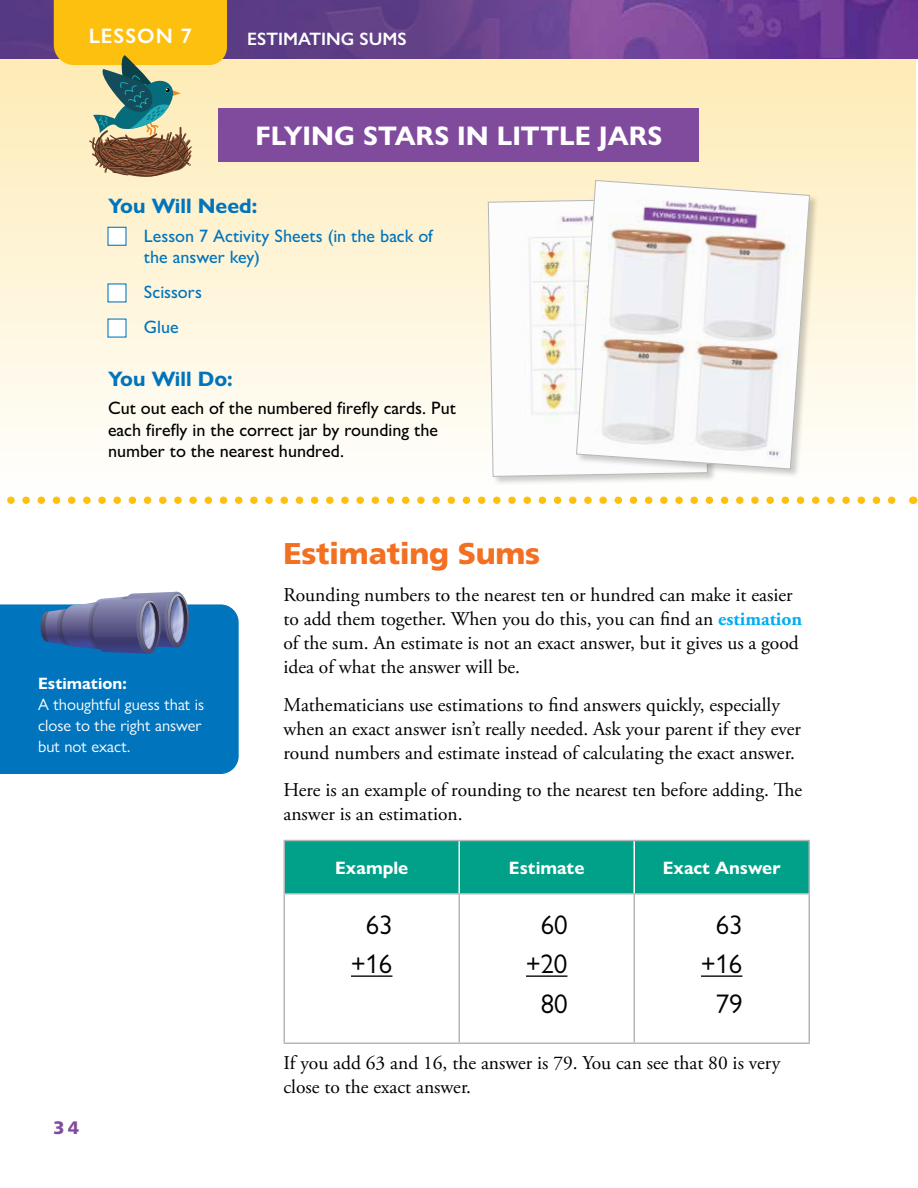
<style>
.page{position:relative;width:918px;height:1188px;background:#fff}
.page>*{position:absolute;margin:0;border:0;box-sizing:border-box;transform-origin:0 0}
.t1{font:900 30px "Frutiger";letter-spacing:-.01em;color:#f36f21}
.t2{font:700 27px "Gill Sans Nova";color:#fff}
.t3{font:27px/39.8px "Gill Sans Nova";color:#000;text-align:center}
.t4{font:700 21px "Gill Sans Nova";color:#0074bc}
.t5{font:600 21px "Gill Sans Nova";letter-spacing:.05em;color:#fff}
.t6{font:19.5px/24px "Adobe Garamond Pro";color:#000}
.t7{font:500 18px/21.6px "Gill Sans Nova";color:#000}
.t8{font:500 18px/21.6px "Gill Sans Nova";color:#0074bc}
.t9{font:700 18px "Gill Sans Nova";color:#fff}
.t10{font:600 18px "Gill Sans Nova";color:#fff}
.t11{font:900 18px "Frutiger";color:#814b9d}
.t12{font:16.5px/21px "Gill Sans Nova";color:#fff}
.t13{font:700 16.5px "Gill Sans Nova";color:#fff}
.s1{color:#fff}
.s2{font-weight:700;color:#00aeef}
</style>
<div class="page">
<svg style="left:0;top:59px;width:916px;height:443px"></svg>
<svg style="left:0;top:496px;width:905px;height:8px"></svg>
<div style="left:285px;top:841px;width:523px;height:52px;background:#00a188"></div>
<hr style="left:283px;top:840px;width:176px;height:1px;background:#b4b6b8">
<hr style="left:283px;top:841px;width:2px;height:52px;background:#b4b6b8">
<hr style="left:459px;top:840px;width:175px;height:1px;background:#b4b6b8">
<hr style="left:634px;top:840px;width:176px;height:1px;background:#b4b6b8">
<hr style="left:808px;top:841px;width:2px;height:52px;background:#b4b6b8">
<hr style="left:283px;top:893px;width:176px;height:2px;background:#b4b6b8">
<hr style="left:283px;top:895px;width:2px;height:147px;background:#b4b6b8">
<hr style="left:459px;top:893px;width:175px;height:2px;background:#b4b6b8">
<hr style="left:458px;top:895px;width:2px;height:147px;background:#b4b6b8">
<hr style="left:634px;top:893px;width:176px;height:2px;background:#b4b6b8">
<hr style="left:633px;top:895px;width:2px;height:147px;background:#b4b6b8">
<hr style="left:808px;top:895px;width:2px;height:147px;background:#b4b6b8">
<hr style="left:283px;top:1042px;width:176px;height:2px;background:#b4b6b8">
<hr style="left:459px;top:1042px;width:175px;height:2px;background:#b4b6b8">
<hr style="left:634px;top:1042px;width:176px;height:2px;background:#b4b6b8">
<hr style="left:458px;top:841px;width:2px;height:52px;background:#fff">
<hr style="left:633px;top:841px;width:2px;height:52px;background:#fff">
<hr style="left:351px;top:975px;width:41px;height:2px;background:#000">
<hr style="left:526px;top:975px;width:41px;height:2px;background:#000">
<hr style="left:701px;top:975px;width:41px;height:2px;background:#000">
<div style="left:219px;top:108px;width:480px;height:54px;background:#814b9d"></div>
<svg style="left:0;top:592px;width:239px;height:182px;background:#1e79b9"></svg>
<div style="left:487px;top:197px;width:230px;height:289px;background:#000;opacity:.2"></div>
<svg style="left:487px;top:198px;width:89px;height:279px"></svg>
<div style="left:576px;top:179px;width:243px;height:300px;background:#000;opacity:.2"></div>
<svg style="left:576px;top:179px;width:235px;height:291px"></svg>
<img style="left:593px;top:0;width:325px;height:59px">
<svg style="left:0;top:0;width:593px;height:59px;background:#63408a"></svg>
<svg style="left:54px;top:0;width:173px;height:178px;background:#d4ba67"></svg>
<p class="t5" style="left:89px;top:23px;width:105px">LESSON 7</p>
<p class="t10" style="left:247px;top:28px;width:161px">ESTIMATING SUMS</p>
<h2 class="t2" style="left:256px;top:119px;width:408px">FLYING STARS IN LITTLE JARS</h2>
<p class="t4" style="left:108px;top:193px;width:151px">You Will Need:</p>
<p class="t8" style="left:144px;top:225px;width:291px;text-indent:-18px"><span class="s1">J</span> Lesson 7 Activity Sheets (in the back of the answer key)</p>
<p class="t8" style="left:126px;top:275px;width:77px;line-height:35.1px"><span class="s1">J</span> Scissors<br><span class="s1">J</span> Glue</p>
<p class="t4" style="left:108px;top:365px;width:126px">You Will Do:</p>
<p class="t7" style="left:108px;top:397px;width:350px">Cut out each of the numbered firefly cards. Put each firefly in the correct jar by rounding the number to the nearest hundred.</p>
<p class="t13" style="left:38px;top:673px;width:90px">Estimation:</p>
<p class="t12" style="left:38px;top:694px;width:168px">A thoughtful guess that is close to the right answer but not exact.</p>
<p class="t11" style="left:54px;top:1117px;width:27px">34</p>
<h1 class="t1" style="left:284px;top:535px;width:258px">Estimating Sums</h1>
<p class="t6" style="left:284px;top:584px;width:520px">Rounding numbers to the nearest ten or hundred can make it easier to add them together. When you do this, you can find an <span class="s2">estimation </span>of the sum. An estimate is not an exact answer, but it gives us a good idea of what the answer will be.</p>
<p class="t6" style="left:284px;top:693px;width:519px">Mathematicians use estimations to find answers quickly, especially when an exact answer isn’t really needed. Ask your parent if they ever round numbers and estimate instead of calculating the exact answer.</p>
<p class="t6" style="left:284px;top:779px;width:520px">Here is an example of rounding to the nearest ten before adding. The answer is an estimation.</p>
<p class="t9" style="left:335px;top:856px;width:75px">Example</p>
<p class="t9" style="left:509px;top:856px;width:77px">Estimate</p>
<p class="t9" style="left:663px;top:856px;width:119px">Exact Answer</p>
<h2 class="t3" style="left:351px;top:904px;width:43px">63 +16</h2>
<h2 class="t3" style="left:526px;top:904px;width:43px">60 +20<br>80</h2>
<h2 class="t3" style="left:701px;top:904px;width:43px">63 +16<br>79</h2>
<p class="t6" style="left:283px;top:1051px;width:498px">If you add 63 and 16, the answer is 79. You can see that 80 is very close to the exact answer.</p>
</div>
